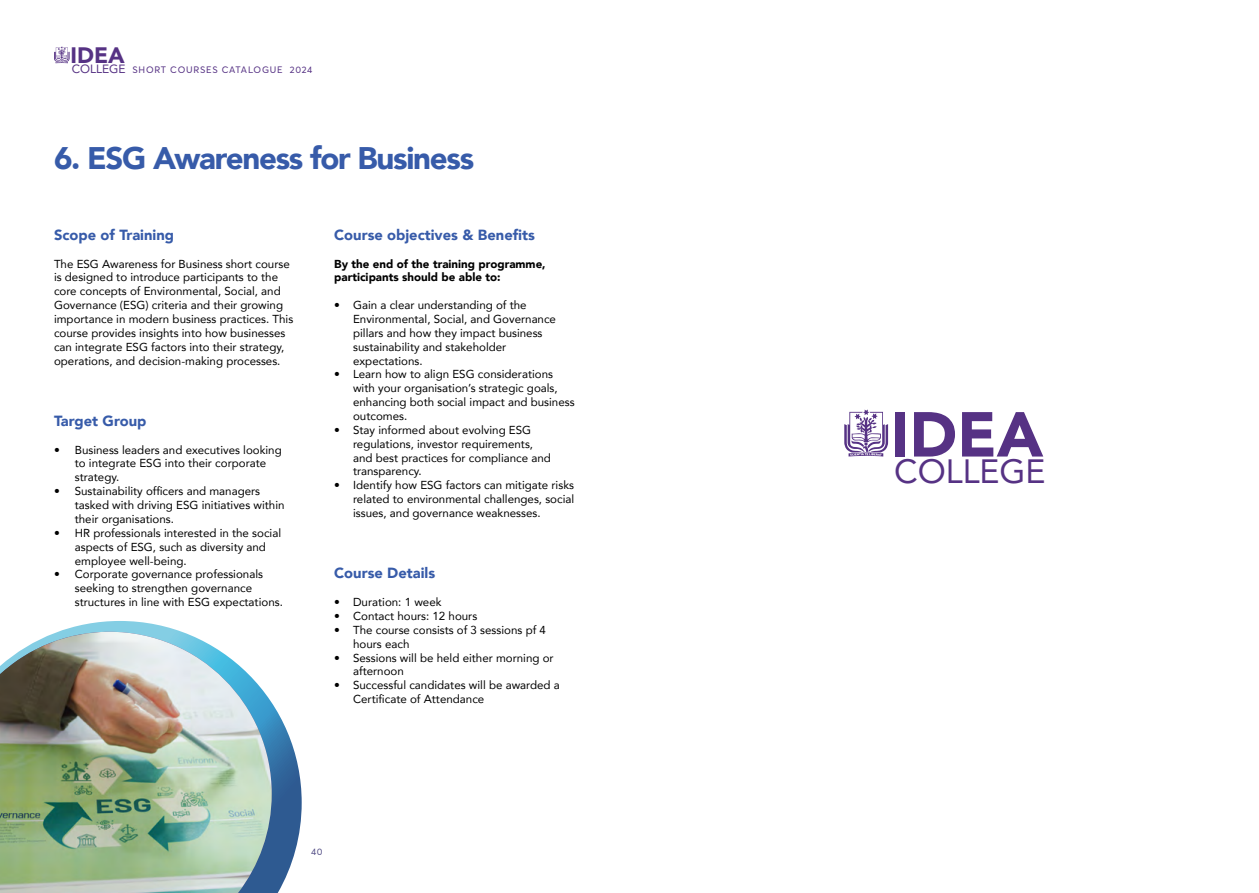
<style>
.page{position:relative;width:1259px;height:893px;background:#fff}
.page>*{position:absolute;margin:0;border:0;box-sizing:border-box;transform-origin:0 0}
.t1{font:900 62.7px "Avenir";color:#563284}
.t2{font:33.6px "Avenir";color:#563284}
.t3{font:900 31.2px "Avenir";letter-spacing:-.04em;color:#375ba9}
.t4{font:900 22.35px "Avenir";color:#563284}
.t5{font:900 14.7px "Avenir";color:#375ba9}
.t6{font:12px "Avenir";color:#563284}
.t7{font:11.55px/13.8px "Avenir";color:#000}
.t8{font:900 11.55px/13.8px "Avenir";color:#000}
.t9{font:9.3px "Averta Demo PE Cutted Demo";letter-spacing:.08em;color:#563284}
.t10{font:9.3px "Averta Demo PE Cutted Demo";color:#534e86}
</style>
<div class="page">
<svg style="left:54px;top:46px;width:16px;height:18px"></svg>
<svg style="left:58px;top:621px;width:244px;height:272px"></svg>
<img style="left:0;top:632px;width:272px;height:261px">
<svg style="left:844px;top:409px;width:44px;height:47px"></svg>
<h3 class="t4" style="left:71px;top:36px;width:56px">IDEA</h3>
<p class="t6" style="left:72px;top:59px;width:55px">COLLEGE</p>
<p class="t9" style="left:132px;top:64px;width:181px">SHORT COURSES CATALOGUE 2024</p>
<h3 class="t3" style="left:54px;top:132px;width:422px">6. ESG Awareness for Business</h3>
<p class="t5" style="left:54px;top:222px;width:122px">Scope of Training</p>
<p class="t7" style="left:54px;top:256px;width:241px">The ESG Awareness for Business short course is designed to introduce participants to the core concepts of Environmental, Social, and Governance (ESG) criteria and their growing importance in modern business practices. This course provides insights into how businesses can integrate ESG factors into their strategy, operations, and decision-making processes.</p>
<p class="t5" style="left:54px;top:408px;width:94px">Target Group</p>
<p class="t7" style="left:75px;top:442px;width:208px;text-indent:-21px">• Business leaders and executives looking to integrate ESG into their corporate strategy.</p>
<p class="t7" style="left:75px;top:484px;width:211px;text-indent:-21px">• Sustainability officers and managers tasked with driving ESG initiatives within their organisations.</p>
<p class="t7" style="left:75px;top:526px;width:208px;text-indent:-21px">• HR professionals interested in the social aspects of ESG, such as diversity and employee well-being.</p>
<p class="t7" style="left:75px;top:567px;width:210px;text-indent:-21px">• Corporate governance professionals seeking to strengthen governance structures in line with ESG expectations.</p>
<p class="t5" style="left:334px;top:222px;width:202px">Course objectives &amp; Benefits</p>
<p class="t8" style="left:334px;top:256px;width:213px">By the end of the training programme, participants should be able to:</p>
<p class="t7" style="left:353px;top:298px;width:204px;text-indent:-19px">• Gain a clear understanding of the<br>Environmental, Social, and Governance pillars and how they impact business sustainability and stakeholder expectations.</p>
<p class="t7" style="left:353px;top:367px;width:223px;text-indent:-19px">• Learn how to align ESG considerations with your organisation’s strategic goals, enhancing both social impact and business outcomes.</p>
<p class="t7" style="left:353px;top:423px;width:199px;text-indent:-19px">• Stay informed about evolving ESG regulations, investor requirements, and best practices for compliance and transparency.</p>
<p class="t7" style="left:353px;top:478px;width:223px;text-align:justify;text-indent:-19px">• Identify how ESG factors can mitigate risks related to environmental challenges, social issues, and governance weaknesses.</p>
<p class="t5" style="left:334px;top:561px;width:102px">Course Details</p>
<p class="t7" style="left:334px;top:595px;width:109px">• Duration: 1 week</p>
<p class="t7" style="left:334px;top:609px;width:145px">• Contact hours: 12 hours</p>
<p class="t7" style="left:353px;top:623px;width:194px;text-indent:-19px">• The course consists of 3 sessions pf 4 hours each</p>
<p class="t7" style="left:353px;top:650px;width:202px;text-indent:-19px">• Sessions will be held either morning or afternoon</p>
<p class="t7" style="left:353px;top:678px;width:208px;text-indent:-19px">• Successful candidates will be awarded a<br>Certificate of Attendance</p>
<p class="t10" style="left:311px;top:846px;width:13px">40</p>
<h1 class="t1" style="left:891px;top:381px;width:154px">IDEA</h1>
<h2 class="t2" style="left:894px;top:444px;width:153px">COLLEGE</h2>
</div>
